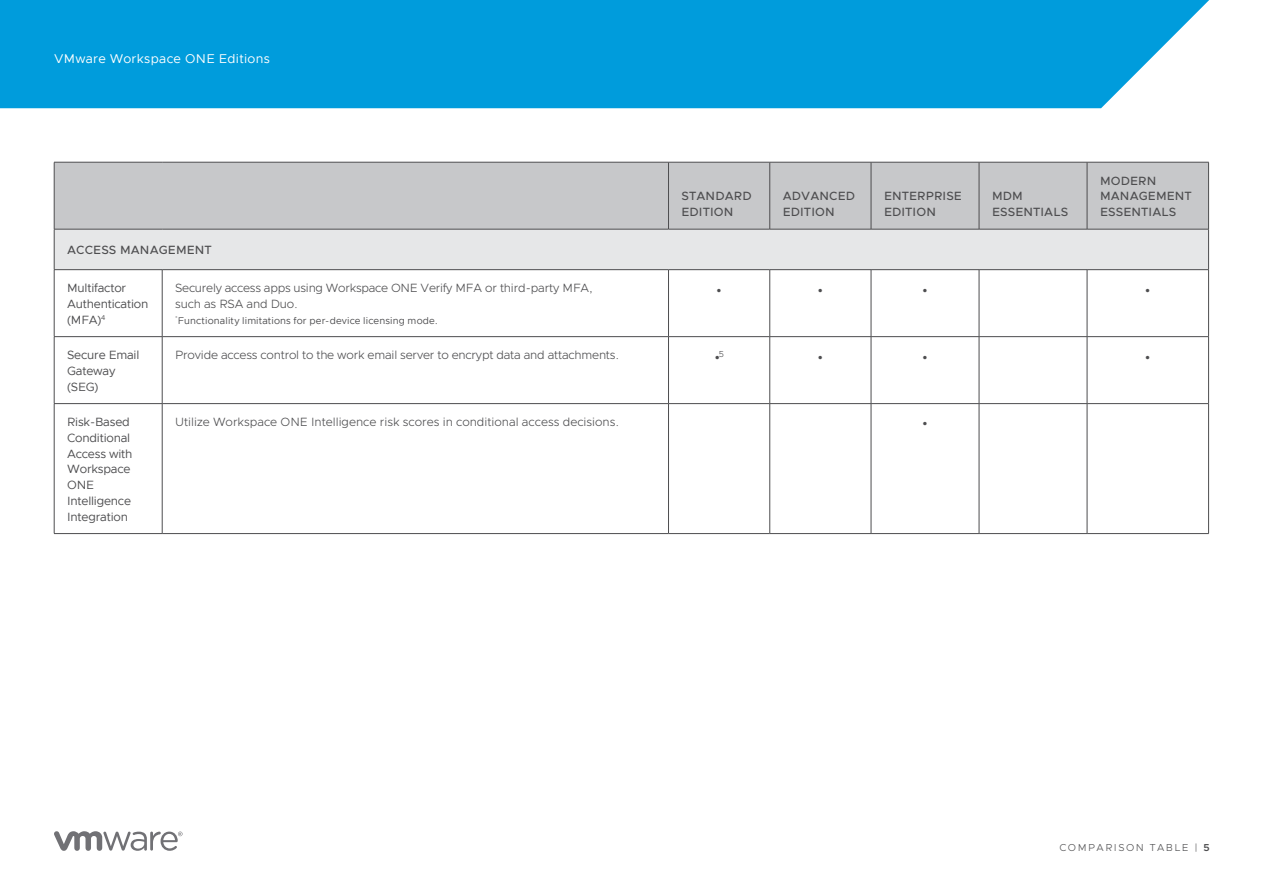
<style>
.page{position:relative;width:1263px;height:893px;background:#fff}
.page>*{position:absolute;margin:0;border:0;box-sizing:border-box;transform-origin:0 0}
.t1{font:300 15px "Metropolis";color:#4d4d4f}
.t2{font:12.75px "Metropolis";letter-spacing:.025em;color:#fff}
.t3{font:300 12px/15.8px "Metropolis";letter-spacing:-.015em;color:#4d4d4f}
.t4{font:12px/15.8px "Metropolis";letter-spacing:-.015em;color:#4d4d4f}
.t5{font:500 12px/15.8px "Metropolis";letter-spacing:.01em;color:#4d4d4f}
.t6{font:300 10.2px "Metropolis";letter-spacing:.15em;color:#4d4d4f}
.t7{font:9.75px "Metropolis";letter-spacing:.015em;color:#4d4d4f}
.s1{font-weight:600}
</style>
<div class="page">
<svg style="left:54px;top:831px;width:129px;height:20px"></svg>
<div style="left:0;top:0;width:1209px;height:108px;background:#009cdc"></div>
<div style="left:55px;top:163px;width:1153px;height:66px;background:#c7c8ca"></div>
<div style="left:54px;top:229px;width:1154px;height:41px;background:#e6e7e8"></div>
<hr style="left:54px;top:162px;width:108px;height:1px;background:#4d4d4f">
<hr style="left:54px;top:162px;width:1px;height:67px;background:#4d4d4f">
<hr style="left:162px;top:162px;width:506px;height:1px;background:#4d4d4f">
<hr style="left:668px;top:162px;width:1px;height:67px;background:#4d4d4f">
<hr style="left:769px;top:162px;width:1px;height:67px;background:#4d4d4f">
<hr style="left:871px;top:162px;width:1px;height:67px;background:#4d4d4f">
<hr style="left:54px;top:229px;width:1px;height:40px;background:#4d4d4f">
<hr style="left:1208px;top:229px;width:1px;height:40px;background:#4d4d4f">
<hr style="left:54px;top:269px;width:108px;height:1px;background:#4d4d4f">
<hr style="left:54px;top:270px;width:1px;height:66px;background:#4d4d4f">
<hr style="left:162px;top:269px;width:506px;height:1px;background:#4d4d4f">
<hr style="left:162px;top:270px;width:1px;height:66px;background:#4d4d4f">
<hr style="left:668px;top:269px;width:102px;height:1px;background:#4d4d4f">
<hr style="left:668px;top:270px;width:1px;height:66px;background:#4d4d4f">
<hr style="left:770px;top:269px;width:101px;height:1px;background:#4d4d4f">
<hr style="left:769px;top:270px;width:1px;height:66px;background:#4d4d4f">
<hr style="left:871px;top:269px;width:108px;height:1px;background:#4d4d4f">
<hr style="left:871px;top:270px;width:1px;height:66px;background:#4d4d4f">
<hr style="left:979px;top:269px;width:108px;height:1px;background:#4d4d4f">
<hr style="left:979px;top:270px;width:1px;height:66px;background:#4d4d4f">
<hr style="left:1087px;top:269px;width:122px;height:1px;background:#4d4d4f">
<hr style="left:1087px;top:270px;width:1px;height:66px;background:#4d4d4f">
<hr style="left:1208px;top:270px;width:1px;height:66px;background:#4d4d4f">
<hr style="left:54px;top:336px;width:108px;height:1px;background:#4d4d4f">
<hr style="left:54px;top:337px;width:1px;height:66px;background:#4d4d4f">
<hr style="left:162px;top:336px;width:506px;height:1px;background:#4d4d4f">
<hr style="left:162px;top:337px;width:1px;height:66px;background:#4d4d4f">
<hr style="left:668px;top:336px;width:102px;height:1px;background:#4d4d4f">
<hr style="left:668px;top:337px;width:1px;height:66px;background:#4d4d4f">
<hr style="left:770px;top:336px;width:101px;height:1px;background:#4d4d4f">
<hr style="left:769px;top:337px;width:1px;height:66px;background:#4d4d4f">
<hr style="left:871px;top:336px;width:108px;height:1px;background:#4d4d4f">
<hr style="left:871px;top:337px;width:1px;height:66px;background:#4d4d4f">
<hr style="left:979px;top:336px;width:108px;height:1px;background:#4d4d4f">
<hr style="left:979px;top:337px;width:1px;height:66px;background:#4d4d4f">
<hr style="left:1087px;top:336px;width:122px;height:1px;background:#4d4d4f">
<hr style="left:1087px;top:337px;width:1px;height:66px;background:#4d4d4f">
<hr style="left:1208px;top:337px;width:1px;height:66px;background:#4d4d4f">
<hr style="left:54px;top:403px;width:108px;height:1px;background:#4d4d4f">
<hr style="left:54px;top:404px;width:1px;height:129px;background:#4d4d4f">
<hr style="left:162px;top:403px;width:506px;height:1px;background:#4d4d4f">
<hr style="left:162px;top:404px;width:1px;height:129px;background:#4d4d4f">
<hr style="left:668px;top:403px;width:102px;height:1px;background:#4d4d4f">
<hr style="left:668px;top:404px;width:1px;height:129px;background:#4d4d4f">
<hr style="left:770px;top:403px;width:101px;height:1px;background:#4d4d4f">
<hr style="left:769px;top:404px;width:1px;height:129px;background:#4d4d4f">
<hr style="left:871px;top:403px;width:108px;height:1px;background:#4d4d4f">
<hr style="left:871px;top:404px;width:1px;height:129px;background:#4d4d4f">
<hr style="left:979px;top:403px;width:108px;height:1px;background:#4d4d4f">
<hr style="left:979px;top:404px;width:1px;height:129px;background:#4d4d4f">
<hr style="left:1087px;top:403px;width:122px;height:1px;background:#4d4d4f">
<hr style="left:1087px;top:404px;width:1px;height:129px;background:#4d4d4f">
<hr style="left:1208px;top:404px;width:1px;height:129px;background:#4d4d4f">
<hr style="left:54px;top:533px;width:108px;height:1px;background:#4d4d4f">
<hr style="left:162px;top:533px;width:506px;height:1px;background:#4d4d4f">
<hr style="left:668px;top:533px;width:102px;height:1px;background:#4d4d4f">
<hr style="left:770px;top:533px;width:101px;height:1px;background:#4d4d4f">
<hr style="left:871px;top:533px;width:108px;height:1px;background:#4d4d4f">
<hr style="left:979px;top:533px;width:108px;height:1px;background:#4d4d4f">
<hr style="left:1087px;top:533px;width:122px;height:1px;background:#4d4d4f">
<hr style="left:668px;top:162px;width:102px;height:1px;background:#4d4d4f">
<hr style="left:770px;top:162px;width:101px;height:1px;background:#4d4d4f">
<hr style="left:871px;top:162px;width:108px;height:1px;background:#4d4d4f">
<hr style="left:979px;top:162px;width:108px;height:1px;background:#4d4d4f">
<hr style="left:979px;top:162px;width:1px;height:67px;background:#4d4d4f">
<hr style="left:1087px;top:162px;width:122px;height:1px;background:#4d4d4f">
<hr style="left:1087px;top:162px;width:1px;height:67px;background:#4d4d4f">
<hr style="left:1208px;top:162px;width:1px;height:67px;background:#4d4d4f">
<hr style="left:668px;top:229px;width:102px;height:1px;background:#4d4d4f">
<hr style="left:770px;top:229px;width:101px;height:1px;background:#4d4d4f">
<hr style="left:871px;top:229px;width:108px;height:1px;background:#4d4d4f">
<hr style="left:979px;top:229px;width:108px;height:1px;background:#4d4d4f">
<hr style="left:1087px;top:229px;width:122px;height:1px;background:#4d4d4f">
<hr style="left:54px;top:229px;width:108px;height:1px;background:#4d4d4f">
<hr style="left:162px;top:229px;width:506px;height:1px;background:#4d4d4f">
<p class="t2" style="left:54px;top:50px;width:217px">VMware Workspace ONE Editions</p>
<p class="t5" style="left:67px;top:242px;width:146px">ACCESS MANAGEMENT</p>
<p class="t4" style="left:67px;top:280px;width:83px">Multifactor<br>Authentication (MFA)<sup>4</sup></p>
<p class="t3" style="left:175px;top:280px;width:419px">Securely access apps using Workspace ONE Verify MFA or third-party MFA, such as RSA and Duo.</p>
<p class="t7" style="left:175px;top:314px;width:264px"><sup>*</sup>Functionality limitations for per-device licensing mode.</p>
<p class="t5" style="left:681px;top:188px;width:72px">STANDARD<br>EDITION</p>
<p class="t5" style="left:783px;top:188px;width:74px">ADVANCED<br>EDITION</p>
<p class="t5" style="left:884px;top:188px;width:79px">ENTERPRISE<br>EDITION</p>
<p class="t5" style="left:992px;top:188px;width:78px">MDM<br>ESSENTIALS</p>
<p class="t5" style="left:1100px;top:173px;width:93px">MODERN<br>MANAGEMENT<br>ESSENTIALS</p>
<p class="t1" style="left:716px;top:280px;width:8px">•</p>
<p class="t1" style="left:817px;top:280px;width:8px">•</p>
<p class="t1" style="left:922px;top:280px;width:8px">•</p>
<p class="t1" style="left:1144px;top:280px;width:8px">•</p>
<p class="t4" style="left:67px;top:347px;width:74px">Secure Email<br>Gateway (SEG)</p>
<p class="t3" style="left:175px;top:347px;width:445px">Provide access control to the work email server to encrypt data and attachments.</p>
<p class="t1" style="left:714px;top:347px;width:11px">•<sup>5</sup></p>
<p class="t1" style="left:817px;top:347px;width:8px">•</p>
<p class="t1" style="left:922px;top:347px;width:8px">•</p>
<p class="t1" style="left:1144px;top:347px;width:8px">•</p>
<p class="t4" style="left:67px;top:414px;width:67px">Risk-Based<br>Conditional<br>Access with<br>Workspace<br>ONE<br>Intelligence<br>Integration</p>
<p class="t3" style="left:175px;top:414px;width:446px">Utilize Workspace ONE Intelligence risk scores in conditional access decisions.</p>
<p class="t1" style="left:922px;top:414px;width:8px">•</p>
<p class="t6" style="left:1059px;top:841px;width:152px">COMPARISON TABLE | <span class="s1">5</span></p>
</div>
